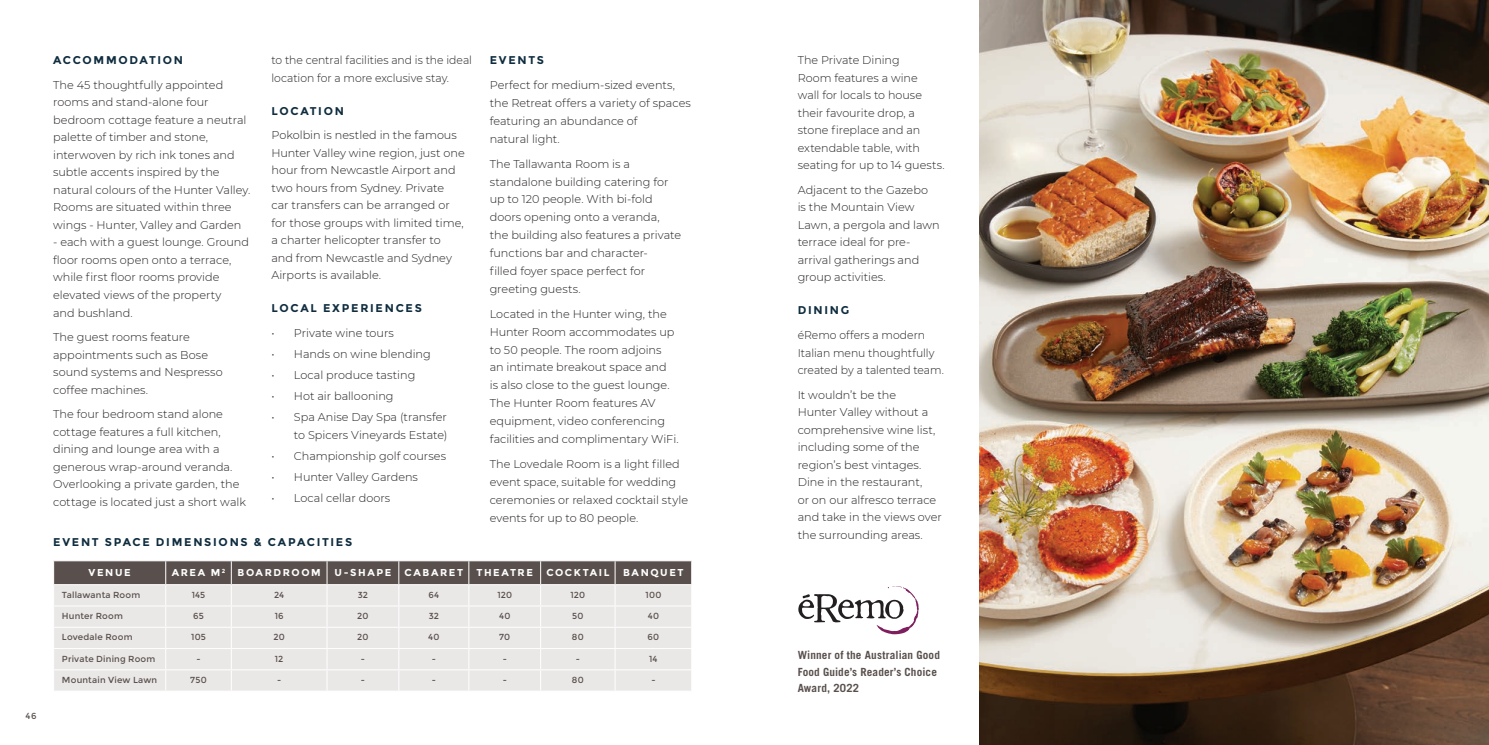
<style>
.page{position:relative;width:1489px;height:745px;background:#fff}
.page>*{position:absolute;margin:0;border:0;box-sizing:border-box;transform-origin:0 0}
.t1{font:300 11.25px/17.5px "Montserrat";color:#231f20}
.t2{font:300 11.25px/17.5px "Montserrat";color:#231f20;scale:.96 1}
.t3{font:700 11.25px "Montserrat";letter-spacing:.155em;color:#0f2d3f}
.t4{font:700 11.25px/16.2px "Trade Gothic LT Std";letter-spacing:.015em;color:#59504d}
.t5{font:700 10px "Montserrat";letter-spacing:.16em;color:#fff}
.t6{font:8.75px "Montserrat";letter-spacing:.02em;color:#59504d}
</style>
<div class="page">
<img style="left:979px;top:0;width:509px;height:744px">
<svg style="left:798px;top:586px;width:121px;height:48px"></svg>
<svg style="left:53px;top:560px;width:639px;height:130px;background:#d2cfcd"></svg>
<p class="t6" style="left:25px;top:710px;width:13px">46</p>
<p class="t2" style="left:271px;top:51px;width:210px">to the central facilities and is the ideal location for a more exclusive stay.</p>
<p class="t3" style="left:271px;top:104px;width:74px">LOCATION</p>
<p class="t1" style="left:271px;top:126px;width:195px">Pokolbin is nestled in the famous<br>Hunter Valley wine region, just one hour from Newcastle Airport and two hours from Sydney. Private<br>car transfers can be arranged or for those groups with limited time, a charter helicopter transfer to and from Newcastle and Sydney<br>Airports is available.</p>
<p class="t3" style="left:271px;top:301px;width:152px">LOCAL EXPERIENCES</p>
<p class="t1" style="left:271px;top:323px;width:124px">• Private wine tours</p>
<p class="t1" style="left:271px;top:345px;width:161px">• Hands on wine blending</p>
<p class="t1" style="left:271px;top:366px;width:145px">• Local produce tasting</p>
<p class="t1" style="left:271px;top:387px;width:124px">• Hot air ballooning</p>
<p class="t1" style="left:271px;top:408px;width:178px;text-align:right">• Spa Anise Day Spa (transfer to Spicers Vineyards Estate)</p>
<p class="t1" style="left:271px;top:446px;width:176px">• Championship golf courses</p>
<p class="t1" style="left:271px;top:467px;width:148px">• Hunter Valley Gardens</p>
<p class="t1" style="left:271px;top:488px;width:120px">• Local cellar doors</p>
<p class="t3" style="left:53px;top:53px;width:131px">ACCOMMODATION</p>
<p class="t1" style="left:53px;top:76px;width:199px">The 45 thoughtfully appointed rooms and stand-alone four bedroom cottage feature a neutral palette of timber and stone, interwoven by rich ink tones and subtle accents inspired by the natural colours of the Hunter Valley.<br>Rooms are situated within three wings - Hunter, Valley and Garden</p>
<p class="t1" style="left:53px;top:233px;width:197px">- each with a guest lounge. Ground floor rooms open onto a terrace, while first floor rooms provide elevated views of the property<br>and bushland.</p>
<p class="t1" style="left:53px;top:328px;width:171px">The guest rooms feature appointments such as Bose sound systems and Nespresso coffee machines.</p>
<p class="t1" style="left:53px;top:405px;width:194px">The four bedroom stand alone cottage features a full kitchen, dining and lounge area with a generous wrap-around veranda.<br>Overlooking a private garden, the cottage is located just a short walk</p>
<p class="t3" style="left:53px;top:535px;width:300px">EVENT SPACE DIMENSIONS &amp; CAPACITIES</p>
<p class="t5" style="left:89px;top:566px;width:44px">VENUE</p>
<p class="t5" style="left:172px;top:566px;width:55px">AREA M<sup>2</sup></p>
<p class="t5" style="left:237px;top:566px;width:85px">BOARDROOM</p>
<p class="t5" style="left:334px;top:566px;width:58px">U-SHAPE</p>
<p class="t5" style="left:404px;top:566px;width:60px">CABARET</p>
<p class="t5" style="left:476px;top:566px;width:58px">THEATRE</p>
<p class="t5" style="left:546px;top:566px;width:64px">COCKTAIL</p>
<p class="t5" style="left:623px;top:566px;width:62px">BANQUET</p>
<p class="t6" style="left:62px;top:589px;width:80px">Tallawanta Room</p>
<p class="t6" style="left:192px;top:589px;width:15px">145</p>
<p class="t6" style="left:274px;top:589px;width:12px">24</p>
<p class="t6" style="left:358px;top:589px;width:12px">32</p>
<p class="t6" style="left:428px;top:589px;width:12px">64</p>
<p class="t6" style="left:497px;top:589px;width:16px">120</p>
<p class="t6" style="left:570px;top:589px;width:16px">120</p>
<p class="t6" style="left:645px;top:589px;width:17px">100</p>
<p class="t6" style="left:62px;top:610px;width:62px">Hunter Room</p>
<p class="t6" style="left:193px;top:610px;width:12px">65</p>
<p class="t6" style="left:275px;top:610px;width:10px">16</p>
<p class="t6" style="left:357px;top:610px;width:13px">20</p>
<p class="t6" style="left:428px;top:610px;width:12px">32</p>
<p class="t6" style="left:499px;top:610px;width:13px">40</p>
<p class="t6" style="left:572px;top:610px;width:13px">50</p>
<p class="t6" style="left:647px;top:610px;width:13px">40</p>
<p class="t6" style="left:62px;top:631px;width:72px">Lovedale Room</p>
<p class="t6" style="left:191px;top:631px;width:16px">105</p>
<p class="t6" style="left:273px;top:631px;width:13px">20</p>
<p class="t6" style="left:357px;top:631px;width:13px">20</p>
<p class="t6" style="left:428px;top:631px;width:13px">40</p>
<p class="t6" style="left:499px;top:631px;width:13px">70</p>
<p class="t6" style="left:572px;top:631px;width:13px">80</p>
<p class="t6" style="left:647px;top:631px;width:13px">60</p>
<p class="t6" style="left:62px;top:653px;width:95px">Private Dining Room</p>
<p class="t6" style="left:275px;top:653px;width:10px">12</p>
<p class="t6" style="left:649px;top:653px;width:10px">14</p>
<p class="t6" style="left:62px;top:674px;width:97px">Mountain View Lawn</p>
<p class="t6" style="left:190px;top:674px;width:18px">750</p>
<p class="t6" style="left:572px;top:674px;width:13px">80</p>
<p class="t3" style="left:489px;top:53px;width:56px">EVENTS</p>
<p class="t1" style="left:489px;top:76px;width:203px;line-height:17.9px">Perfect for medium-sized events, the Retreat offers a variety of spaces featuring an abundance of<br>natural light.</p>
<p class="t1" style="left:489px;top:154px;width:193px;line-height:17.9px">The Tallawanta Room is a standalone building catering for up to 120 people. With bi-fold doors opening onto a veranda, the building also features a private functions bar and character-<br>filled foyer space perfect for greeting guests.</p>
<p class="t1" style="left:489px;top:304px;width:190px;line-height:17.9px">Located in the Hunter wing, the<br>Hunter Room accommodates up to 50 people. The room adjoins<br>an intimate breakout space and<br>is also close to the guest lounge.<br>The Hunter Room features AV equipment, video conferencing facilities and complimentary WiFi.</p>
<p class="t1" style="left:489px;top:454px;width:200px;line-height:17.9px">The Lovedale Room is a light filled event space, suitable for wedding ceremonies or relaxed cocktail style events for up to 80 people.</p>
<p class="t1" style="left:797px;top:51px;width:148px">The Private Dining<br>Room features a wine<br>wall for locals to house their favourite drop, a stone fireplace and an extendable table, with seating for up to 14 guests.</p>
<p class="t1" style="left:797px;top:181px;width:144px">Adjacent to the Gazebo<br>is the Mountain View<br>Lawn, a pergola and lawn terrace ideal for pre&shy;arrival gatherings and group activities.</p>
<p class="t3" style="left:797px;top:303px;width:53px">DINING</p>
<p class="t2" style="left:797px;top:326px;width:154px">éRemo offers a modern<br>Italian menu thoughtfully created by a talented team.</p>
<p class="t1" style="left:797px;top:385px;width:146px">It wouldn’t be the<br>Hunter Valley without a comprehensive wine list, including some of the region’s best vintages.<br>Dine in the restaurant,<br>or on our alfresco terrace and take in the views over the surrounding areas.</p>
<p class="t4" style="left:797px;top:646px;width:144px">Winner of the Australian Good<br>Food Guide’s Reader’s Choice<br>Award, 2022</p>
</div>
